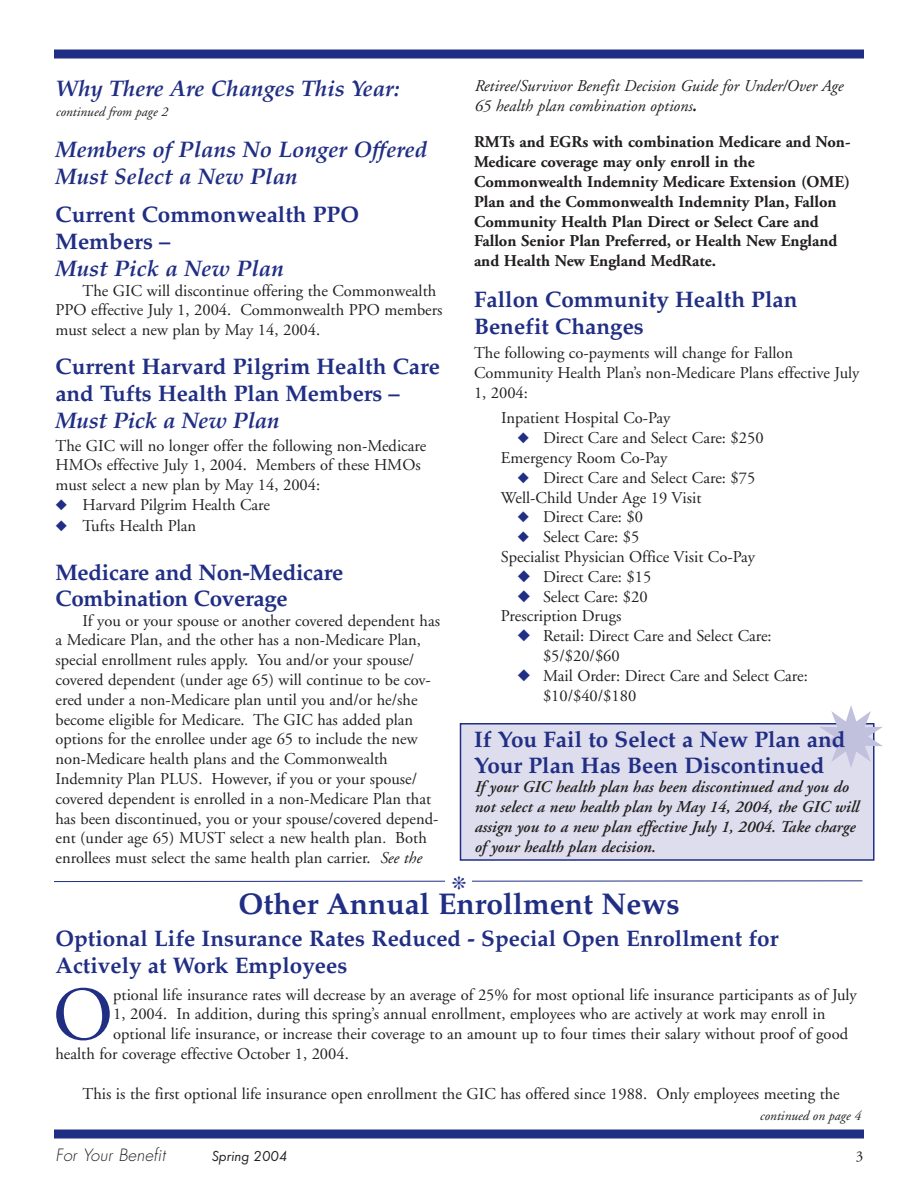
<style>
.page{position:relative;width:918px;height:1188px;background:#fff}
.page>*{position:absolute;margin:0;border:0;box-sizing:border-box;transform-origin:0 0}
.t1{font:76.2px "Adobe Garamond";color:#202e84}
.t2{font:700 30px "Palatino";color:#202e84}
.t3{font:700 22.5px/27px "Palatino";color:#202e84}
.t4{font:italic 700 22.5px/27px "Palatino";color:#202e84}
.t5{font:16.5px/19.8px "Adobe Garamond";color:#231f20}
.t6{font:700 16.5px/19.8px "Adobe Garamond";color:#231f20}
.t7{font:italic 600 16.5px/19.8px "Adobe Garamond";color:#231f20}
.t8{font:italic 16.5px/19.8px "Adobe Garamond";color:#231f20}
.t9{font:italic 300 16.5px "Futura";color:#231f20}
.t10{font:italic 15px "Futura T";color:#231f20}
.t11{font:15px "Adobe Garamond";color:#231f20}
.t12{font:italic 13.5px "Adobe Garamond";color:#231f20}
.s1{color:#202e84}
.s2{font-style:italic}
.s3{font-weight:700}
</style>
<div class="page">
<div style="left:460px;top:724px;width:414px;height:136px;background:#dddded"></div>
<div style="left:460px;top:723px;width:414px;height:138px;border:2px solid #202e84"></div>
<div style="left:54px;top:50px;width:810px;height:8px;background:#202e84"></div>
<div style="left:54px;top:1130px;width:810px;height:8px;background:#202e84"></div>
<svg style="left:819px;top:705px;width:64px;height:63px"></svg>
<svg style="left:54px;top:880px;width:809px;height:3px"></svg>
<h3 class="t4" style="left:56px;top:77px;width:346px">Why There Are Changes This Year:</h3>
<p class="t12" style="left:56px;top:106px;width:114px">continued from page 2</p>
<h3 class="t4" style="left:56px;top:139px;width:373px">Members of Plans No Longer Offered<br>Must Select a New Plan</h3>
<h3 class="t3" style="left:56px;top:203px;width:305px">Current Commonwealth PPO<br>Members –</h3>
<h3 class="t4" style="left:56px;top:257px;width:230px">Must Pick a New Plan</h3>
<p class="t5" style="left:55px;top:282px;width:389px;text-indent:27px">The GIC will discontinue offering the Commonwealth<br>PPO effective July 1, 2004. Commonwealth PPO members must select a new plan by May 14, 2004.</p>
<h3 class="t3" style="left:56px;top:355px;width:386px">Current Harvard Pilgrim Health Care and Tufts Health Plan Members –</h3>
<h3 class="t4" style="left:56px;top:409px;width:226px">Must Pick a New Plan</h3>
<p class="t5" style="left:56px;top:437px;width:372px">The GIC will no longer offer the following non-Medicare<br>HMOs effective July 1, 2004. Members of these HMOs must select a new plan by May 14, 2004:</p>
<p class="t5" style="left:56px;top:496px;width:216px"><span class="s1">◆</span> Harvard Pilgrim Health Care</p>
<p class="t5" style="left:56px;top:517px;width:142px"><span class="s1">◆</span> Tufts Health Plan</p>
<h3 class="t3" style="left:56px;top:562px;width:289px;line-height:25.5px">Medicare and Non-Medicare<br>Combination Coverage</h3>
<p class="t5" style="left:55px;top:612px;width:386px;text-indent:27px">If you or your spouse or another covered dependent has a Medicare Plan, and the other has a non-Medicare Plan, special enrollment rules apply. You and/or your spouse/ covered dependent (under age 65) will continue to be cov&shy;ered under a non-Medicare plan until you and/or he/she become eligible for Medicare. The GIC has added plan options for the enrollee under age 65 to include the new non-Medicare health plans and the Commonwealth Indemnity Plan PLUS. However, if you or your spouse/ covered dependent is enrolled in a non-Medicare Plan that has been discontinued, you or your spouse/covered depend&shy;ent (under age 65) MUST select a new health plan<span class="s2">.</span> Both enrollees must select the same health plan carrier. <span class="s2">See the</span></p>
<p class="t8" style="left:474px;top:78px;width:370px">Retiree/Survivor Benefit Decision Guide for Under/Over Age<br>65 health plan combination options<span class="s3">.</span></p>
<p class="t6" style="left:474px;top:134px;width:378px">RMTs and EGRs with combination Medicare and Non-Medicare coverage may only enroll in the Commonwealth Indemnity Medicare Extension (OME)<br>Plan and the Commonwealth Indemnity Plan, Fallon Community Health Plan Direct or Select Care and Fallon Senior Plan Preferred, or Health New England and Health New England MedRate.</p>
<h3 class="t3" style="left:474px;top:288px;width:325px">Fallon Community Health Plan<br>Benefit Changes</h3>
<p class="t5" style="left:474px;top:344px;width:387px">The following co-payments will change for Fallon<br>Community Health Plan’s non-Medicare Plans effective July<br>1, 2004:</p>
<p class="t5" style="left:501px;top:410px;width:171px">Inpatient Hospital Co-Pay</p>
<p class="t5" style="left:501px;top:430px;width:264px;text-indent:17px"><span class="s1">◆</span> Direct Care and Select Care: $250<br>Emergency Room Co-Pay</p>
<p class="t5" style="left:501px;top:469px;width:256px;text-indent:17px"><span class="s1">◆</span> Direct Care and Select Care: $75<br>Well-Child Under Age 19 Visit</p>
<p class="t5" style="left:518px;top:509px;width:127px"><span class="s1">◆</span> Direct Care: $0</p>
<p class="t5" style="left:501px;top:529px;width:255px;text-indent:17px"><span class="s1">◆</span> Select Care: $5<br>Specialist Physician Office Visit Co-Pay</p>
<p class="t5" style="left:517px;top:568px;width:135px"><span class="s1">◆</span> Direct Care: $15</p>
<p class="t5" style="left:501px;top:588px;width:148px;text-indent:16px"><span class="s1">◆</span> Select Care: $20<br>Prescription Drugs</p>
<p class="t5" style="left:543px;top:628px;width:230px;text-indent:-26px"><span class="s1">◆</span> Retail: Direct Care and Select Care: $5/$20/$60</p>
<p class="t5" style="left:543px;top:667px;width:266px;text-indent:-26px"><span class="s1">◆</span> Mail Order: Direct Care and Select Care: $10/$40/$180</p>
<h3 class="t3" style="left:474px;top:729px;width:373px;line-height:25.5px">If You Fail to Select a New Plan and<br>Your Plan Has Been Discontinued</h3>
<p class="t7" style="left:474px;top:779px;width:386px">If your GIC health plan has been discontinued and you do not select a new health plan by May 14, 2004, the GIC will assign you to a new plan effective July 1, 2004. Take charge of your health plan decision.</p>
<h2 class="t2" style="left:238px;top:893px;width:443px">Other Annual Enrollment News</h2>
<h3 class="t3" style="left:56px;top:928px;width:725px">Optional Life Insurance Rates Reduced - Special Open Enrollment for<br>Actively at Work Employees</h3>
<h1 class="t1" style="left:53px;top:985px;width:62px">O</h1>
<p class="t5" style="left:113px;top:986px;width:745px">ptional life insurance rates will decrease by an average of 25% for most optional life insurance participants as of July</p>
<p class="t5" style="left:113px;top:1006px;width:714px">1, 2004. In addition, during this spring’s annual enrollment, employees who are actively at work may enroll in</p>
<p class="t5" style="left:113px;top:1026px;width:736px">optional life insurance, or increase their coverage to an amount up to four times their salary without proof of good</p>
<p class="t5" style="left:56px;top:1045px;width:295px">health for coverage effective October 1, 2004.</p>
<p class="t5" style="left:83px;top:1085px;width:759px">This is the first optional life insurance open enrollment the GIC has offered since 1988. Only employees meeting the</p>
<p class="t12" style="left:760px;top:1110px;width:103px">continued on page 4</p>
<p class="t9" style="left:56px;top:1148px;width:114px">For Your Benefit</p>
<p class="t10" style="left:212px;top:1150px;width:77px">Spring 2004</p>
<p class="t11" style="left:856px;top:1151px;width:9px">3</p>
</div>
